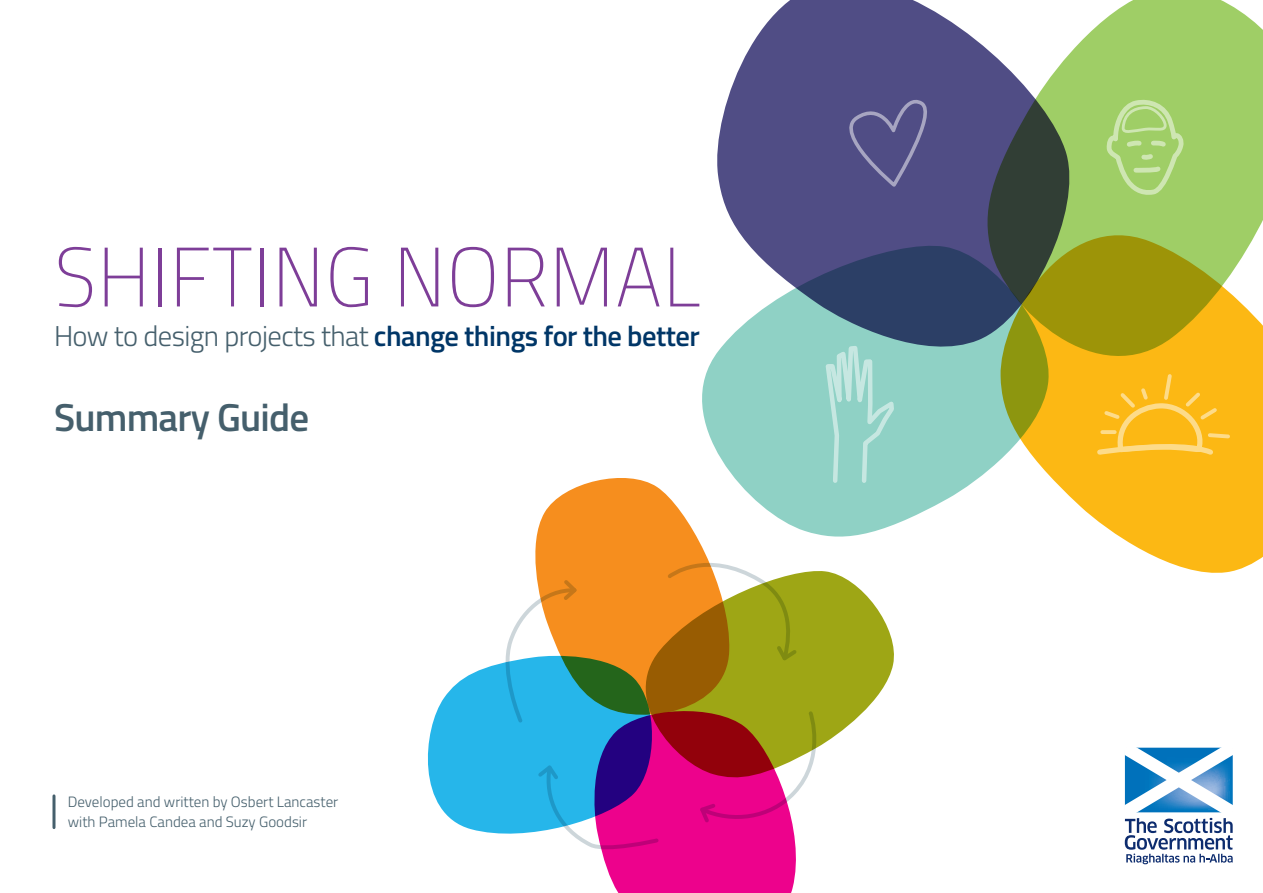
<style>
.page{position:relative;width:1263px;height:893px;background:#fff}
.page>*{position:absolute;margin:0;border:0;box-sizing:border-box;transform-origin:0 0}
.t1{font:84px "Titillium Thin Upright";letter-spacing:.015em;color:#7e3e98}
.t2{font:600 39px "Titillium";letter-spacing:-.02em;color:#455f6c}
.t3{font:600 28.65px "Titillium";letter-spacing:-.02em;color:#003667}
.t4{font:300 15px/19.5px "Titillium";color:#455f6c}
.s1{font-weight:300;color:#455f6c}
</style>
<div class="page">
<svg style="left:1055px;top:395px;width:208px;height:178px;fill:#fcb814"></svg>
<svg style="left:717px;top:0;width:265px;height:239px;background:#625f91"></svg>
<svg style="left:702px;top:239px;width:353px;height:298px;fill:#8fd1c5"></svg>
<svg style="left:982px;top:0;width:281px;height:395px;background:#a0ad58"></svg>
<svg style="left:848px;top:98px;width:80px;height:90px;background:#5b588c"></svg>
<svg style="left:1096px;top:373px;width:135px;height:83px;background:#fcbd27"></svg>
<svg style="left:824px;top:344px;width:71px;height:140px;background:#9cd6cb"></svg>
<svg style="left:52px;top:796px;width:4px;height:32px"></svg>
<svg style="left:1105px;top:100px;width:83px;height:94px;background:#a9d377"></svg>
<svg style="left:1124px;top:747px;width:109px;height:117px"></svg>
<svg style="left:535px;top:467px;width:196px;height:84px;fill:#f68e1e"></svg>
<svg style="left:826px;top:571px;width:68px;height:171px;fill:#9ea615"></svg>
<svg style="left:427px;top:551px;width:399px;height:342px"></svg>
<h1 class="t1" style="left:54px;top:217px;width:648px">SHIFTING NORMAL</h1>
<h3 class="t3" style="left:54px;top:314px;width:647px"><span class="s1">How to design projects that</span> change things for the better</h3>
<h2 class="t2" style="left:54px;top:388px;width:257px">Summary Guide</h2>
<p class="t4" style="left:68px;top:791px;width:272px">Developed and written by Osbert Lancaster with Pamela Candea and Suzy Goodsir</p>
</div>
